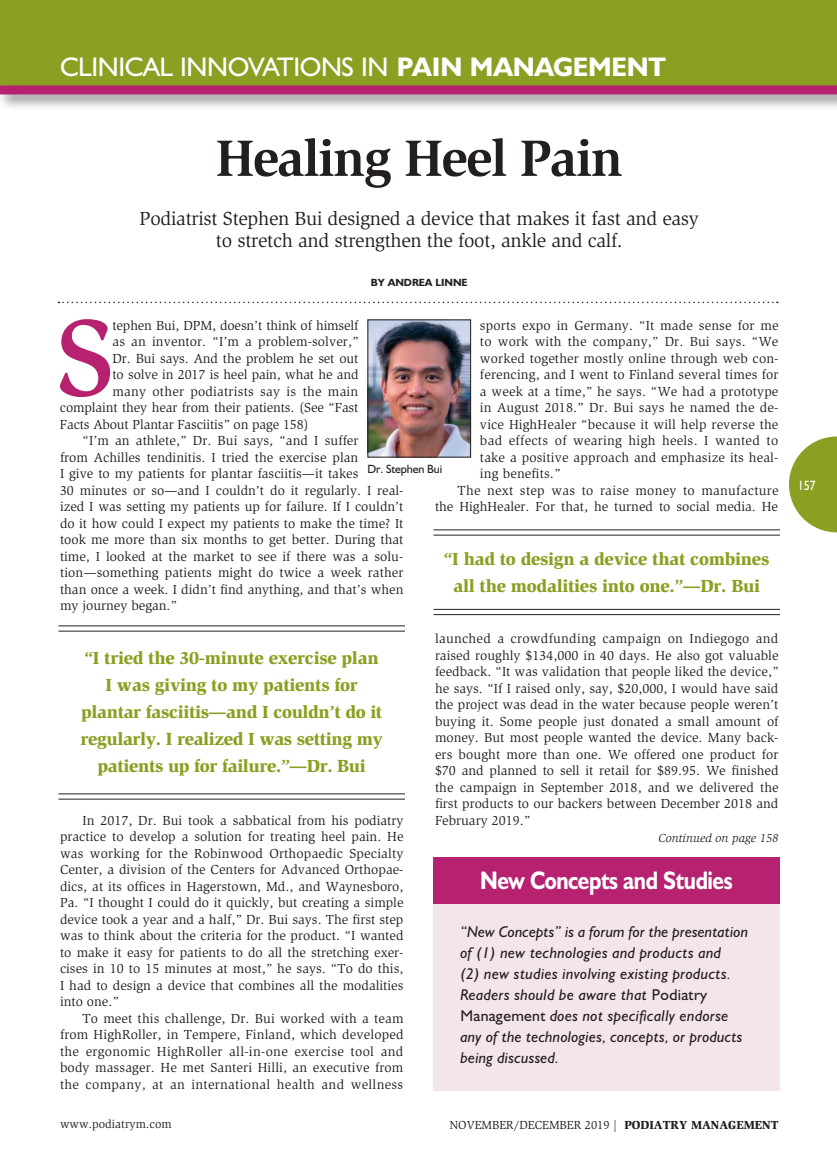
<style>
.page{position:relative;width:837px;height:1161px;background:#fff}
.page>*{position:absolute;margin:0;border:0;box-sizing:border-box;transform-origin:0 0}
._2011-Intl_Cap{font:500 112.05px "Slimbach";color:#b62270}
._2019-Clinical_Innov{font:700 52.5px "Slimbach";letter-spacing:-.03em;color:#231f20}
.t1{font:27px "Humanist 521 BT";letter-spacing:-.015em;color:#fff}
.objectives{font:700 25.5px "Humanist 521 BT";letter-spacing:-.02em;color:#fff;scale:.85 1}
._2011-Deck{font:19.5px "Slimbach";letter-spacing:-.015em;color:#231f20}
._2011-Callout{font:900 18px/27px "Slimbach";letter-spacing:-.015em;color:#8aa022}
.objectives-2{font:italic 15.75px/21px "Humanist 521 BT";letter-spacing:.02em;color:#231f20}
.objectives-3{font:italic 15.75px/21px "Humanist 521 BT";color:#231f20}
._2011-Global_Text{font:13.5px/16.5px "Slimbach";color:#231f20;text-align:justify}
._2011-Intl_Cap-2{font:13.5px "Slimbach";letter-spacing:-.01em;color:#231f20}
._2011-Intl_Cap-3{font:13.5px "Slimbach";letter-spacing:.015em;color:#231f20}
.t2{font:13.5px "Humanist 521 BT";color:#fff;scale:.9 1}
.t3{font:12px "Slimbach";color:#231f20}
.t4{font:italic 12px "Slimbach";color:#231f20}
._2011-Photo_Caption{font:12px "Humanist 521 BT";letter-spacing:-.015em;color:#231f20}
._2011-Byline{font:700 10.5px "Humanist 521 BT";color:#231f20}
.s1{font-weight:700}
.s2{font-style:normal}
.s3{font-weight:900}
</style>
<div class="page">
<svg style="left:789px;top:436px;width:48px;height:96px"></svg>
<div style="left:0;top:0;width:837px;height:88px;background:#8aa022"></div>
<div style="left:0;top:82px;width:837px;height:29px;background:#231f20;opacity:.5"></div>
<div style="left:0;top:86px;width:837px;height:8px;background:#b62270"></div>
<div style="left:434px;top:894px;width:346px;height:196px;background:#f4e5ea"></div>
<div style="left:434px;top:857px;width:346px;height:47px;background:#b62270"></div>
<svg style="left:58px;top:302px;width:720px;height:1px"></svg>
<img style="left:370px;top:322px;width:99px;height:134px">
<div style="left:368px;top:320px;width:103px;height:138px;border:1px solid #231f20"></div>
<hr style="left:58px;top:626px;width:347px;height:1px;background:#231f20">
<hr style="left:58px;top:631px;width:347px;height:1px;background:#231f20">
<hr style="left:58px;top:794px;width:347px;height:1px;background:#231f20">
<hr style="left:58px;top:799px;width:347px;height:1px;background:#231f20">
<hr style="left:434px;top:530px;width:346px;height:1px;background:#231f20">
<hr style="left:434px;top:535px;width:346px;height:1px;background:#231f20">
<hr style="left:434px;top:609px;width:346px;height:1px;background:#231f20">
<hr style="left:434px;top:614px;width:346px;height:1px;background:#231f20">
<p class="t1" style="left:60px;top:50px;width:608px">CLINICAL INNOVATIONS IN <span class="s1">PAIN MANAGEMENT</span></p>
<p class="_2019-Clinical_Innov" style="left:216px;top:127px;width:409px">Healing Heel Pain</p>
<p class="_2011-Deck" style="left:140px;top:207px;width:561px">Podiatrist Stephen Bui designed a device that makes it fast and easy</p>
<p class="_2011-Deck" style="left:216px;top:229px;width:408px">to stretch and strengthen the foot, ankle and calf.</p>
<p class="_2011-Byline" style="left:371px;top:276px;width:98px">BY ANDREA LINNE</p>
<p class="_2011-Intl_Cap" style="left:56px;top:291px;width:60px">S</p>
<p class="_2011-Intl_Cap-2" style="left:113px;top:317px;width:247px">tephen Bui, DPM, doesn’t think of himself</p>
<p class="_2011-Global_Text" style="left:480px;top:317px;width:300px">sports expo in Germany. “It made sense for me to work with the company,” Dr. Bui says. “We worked together mostly online through web con&shy;ferencing, and I went to Finland several times for a week at a time,” he says. “We had a prototype in August 2018.” Dr. Bui says he named the de&shy;vice HighHealer “because it will help reverse the bad effects of wearing high heels. I wanted to take a positive approach and emphasize its heal&shy;ing benefits.”</p>
<p class="_2011-Global_Text" style="left:435px;top:482px;width:345px;text-align:right">The next step was to raise money to manufacture<br>the HighHealer. For that, he turned to social media. He</p>
<p class="_2011-Intl_Cap-2" style="left:113px;top:334px;width:248px">as an inventor. “I’m a problem-solver,”</p>
<p class="_2011-Intl_Cap-2" style="left:113px;top:350px;width:247px">Dr. Bui says. And the problem he set out</p>
<p class="_2011-Intl_Cap-2" style="left:113px;top:367px;width:248px">to solve in 2017 is heel pain, what he and</p>
<p class="_2011-Intl_Cap-3" style="left:113px;top:383px;width:247px">many other podiatrists say is the main</p>
<p class="_2011-Intl_Cap-2" style="left:60px;top:400px;width:300px">complaint they hear from their patients. (See “Fast</p>
<p class="_2011-Intl_Cap-2" style="left:60px;top:416px;width:250px">Facts About Plantar Fasciitis” on page 158)</p>
<p class="_2011-Global_Text" style="left:60px;top:432px;width:345px;text-align:left;text-indent:23px">“I’m an athlete,” Dr. Bui says, “and I suffer<br>from Achilles tendinitis. I tried the exercise plan<br>I give to my patients for plantar fasciitis—it takes<br>30 minutes or so—and I couldn’t do it regularly. I real&shy;ized I was setting my patients up for failure. If I couldn’t do it how could I expect my patients to make the time? It took me more than six months to get better. During that time, I looked at the market to see if there was a solu&shy;tion—something patients might do twice a week rather than once a week. I didn’t find anything, and that’s when my journey began.”</p>
<p class="_2011-Photo_Caption" style="left:368px;top:462px;width:76px">Dr. Stephen Bui</p>
<p class="_2011-Callout" style="left:444px;top:545px;width:327px;text-align:center">“I had to design a device that combines all the modalities into one.”—Dr. Bui</p>
<p class="_2011-Callout" style="left:85px;top:644px;width:295px">“I tried the 30-minute exercise plan</p>
<p class="_2011-Callout" style="left:106px;top:671px;width:254px">I was giving to my patients for</p>
<p class="_2011-Callout" style="left:81px;top:698px;width:304px">plantar fasciitis—and I couldn’t do it regularly. I realized I was setting my</p>
<p class="_2011-Callout" style="left:98px;top:752px;width:270px">patients up for failure.”—Dr. Bui</p>
<p class="_2011-Global_Text" style="left:60px;top:812px;width:345px;text-indent:23px">In 2017, Dr. Bui took a sabbatical from his podiatry practice to develop a solution for treating heel pain. He was working for the Robinwood Orthopaedic Specialty Center, a division of the Centers for Advanced Orthopae&shy;dics, at its offices in Hagerstown, Md., and Waynesboro, Pa. “I thought I could do it quickly, but creating a simple device took a year and a half,” Dr. Bui says. The first step was to think about the criteria for the product. “I wanted to make it easy for patients to do all the stretching exer&shy;cises in 10 to 15 minutes at most,” he says. “To do this, I had to design a device that combines all the modalities into one.”</p>
<p class="_2011-Global_Text" style="left:60px;top:1010px;width:345px;text-indent:23px">To meet this challenge, Dr. Bui worked with a team from HighRoller, in Tempere, Finland, which developed the ergonomic HighRoller all-in-one exercise tool and body massager. He met Santeri Hilli, an executive from the company, at an international health and wellness</p>
<p class="_2011-Global_Text" style="left:435px;top:630px;width:345px">launched a crowdfunding campaign on Indiegogo and raised roughly $134,000 in 40 days. He also got valuable feedback. “It was validation that people liked the device,” he says. “If I raised only, say, $20,000, I would have said the project was dead in the water because people weren’t buying it. Some people just donated a small amount of money. But most people wanted the device. Many back&shy;ers bought more than one. We offered one product for $70 and planned to sell it retail for $89.95. We finished the campaign in September 2018, and we delivered the first products to our backers between December 2018 and February 2019.”</p>
<p class="t4" style="left:659px;top:831px;width:121px">Continued on page 158</p>
<p class="objectives" style="left:480px;top:865px;width:299px">New Concepts and Studies</p>
<p class="objectives-3" style="left:460px;top:921px;width:289px">“New Concepts” is a forum for the presentation of (1) new technologies and products and</p>
<p class="objectives-2" style="left:460px;top:963px;width:272px">(2) new studies involving existing products.<br>Readers should be aware that <span class="s2">Podiatry</span></p>
<p class="objectives-2" style="left:460px;top:1005px;width:270px"><span class="s2">Management</span> does not specifically endorse</p>
<p class="objectives-2" style="left:460px;top:1026px;width:284px">any of the technologies, concepts, or products being discussed.</p>
<p class="t3" style="left:60px;top:1117px;width:113px">www.podiatrym.com</p>
<p class="t3" style="left:449px;top:1118px;width:331px">NOVEMBER/DECEMBER 2019 | <span class="s3">PODIATRY MANAGEMENT</span></p>
<p class="t2" style="left:798px;top:477px;width:21px">157</p>
</div>
